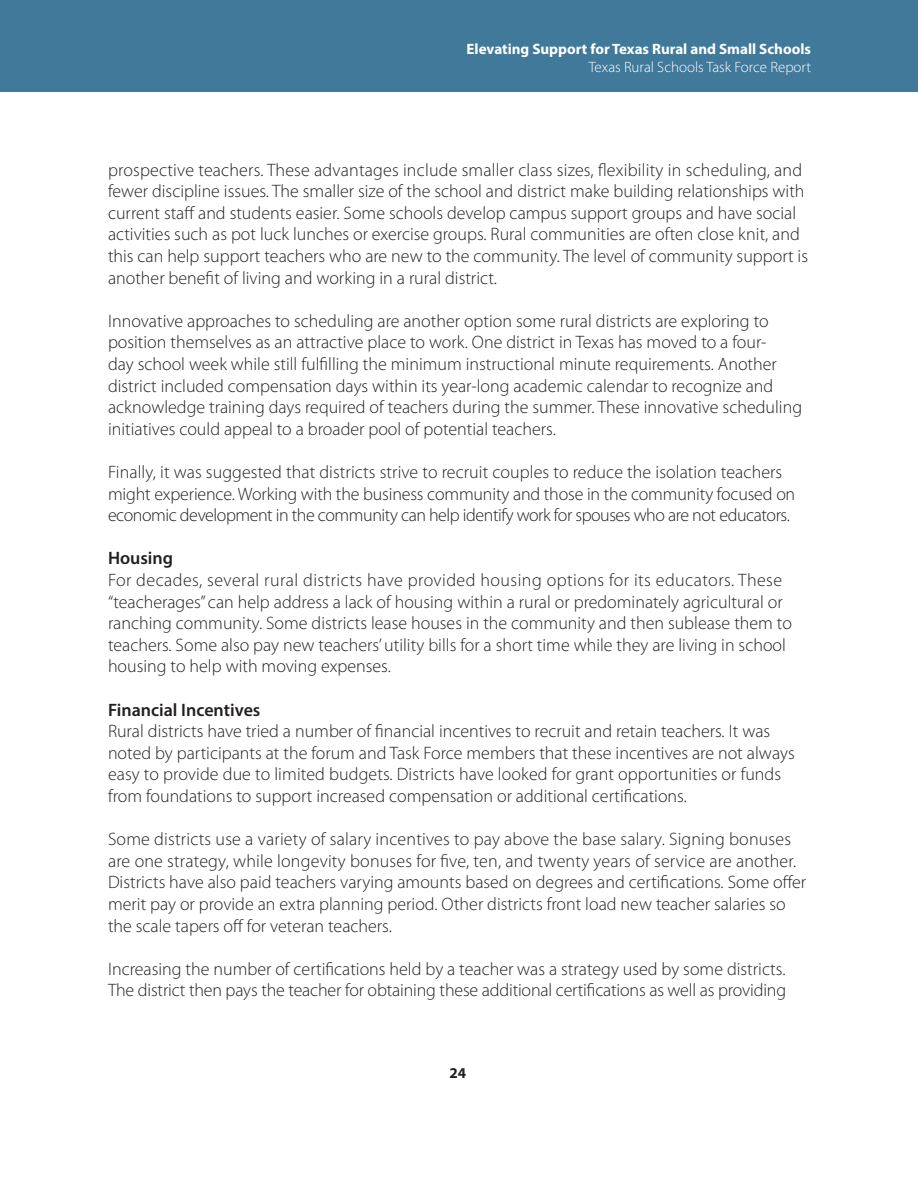
<style>
.page{position:relative;width:918px;height:1188px;background:#fff}
.page>*{position:absolute;margin:0;border:0;box-sizing:border-box;transform-origin:0 0}
.t1{font:300 18px/21.6px "Myriad Pro";color:#231f20}
.t2{font:600 18px "Myriad Pro";color:#231f20}
.t3{font:700 15px "Myriad Pro";color:#fff}
.t4{font:300 15px "Myriad Pro";color:#fff}
.t5{font:700 15px "Myriad Pro";color:#231f20}
</style>
<div class="page">
<div style="left:0;top:0;width:918px;height:92px;background:#407999"></div>
<p class="t3" style="left:467px;top:39px;width:346px">Elevating Support for Texas Rural and Small Schools</p>
<p class="t4" style="left:589px;top:58px;width:224px">Texas Rural Schools Task Force Report</p>
<p class="t1" style="left:108px;top:159px;width:702px">prospective teachers. These advantages include smaller class sizes, flexibility in scheduling, and fewer discipline issues. The smaller size of the school and district make building relationships with current staff and students easier. Some schools develop campus support groups and have social activities such as pot luck lunches or exercise groups. Rural communities are often close knit, and this can help support teachers who are new to the community. The level of community support is another benefit of living and working in a rural district.</p>
<p class="t1" style="left:108px;top:310px;width:696px">Innovative approaches to scheduling are another option some rural districts are exploring to position themselves as an attractive place to work. One district in Texas has moved to a four-<br>day school week while still fulfilling the minimum instructional minute requirements. Another district included compensation days within its year-long academic calendar to recognize and acknowledge training days required of teachers during the summer. These innovative scheduling initiatives could appeal to a broader pool of potential teachers.</p>
<p class="t1" style="left:108px;top:461px;width:689px">Finally, it was suggested that districts strive to recruit couples to reduce the isolation teachers might experience. Working with the business community and those in the community focused on economic development in the community can help identify work for spouses who are not educators.</p>
<p class="t2" style="left:108px;top:547px;width:67px">Housing</p>
<p class="t1" style="left:108px;top:569px;width:685px">For decades, several rural districts have provided housing options for its educators. These “teacherages” can help address a lack of housing within a rural or predominately agricultural or ranching community. Some districts lease houses in the community and then sublease them to teachers. Some also pay new teachers’ utility bills for a short time while they are living in school housing to help with moving expenses.</p>
<p class="t2" style="left:108px;top:698px;width:154px">Financial Incentives</p>
<p class="t1" style="left:108px;top:720px;width:688px">Rural districts have tried a number of financial incentives to recruit and retain teachers. It was noted by participants at the forum and Task Force members that these incentives are not always easy to provide due to limited budgets. Districts have looked for grant opportunities or funds from foundations to support increased compensation or additional certifications.</p>
<p class="t1" style="left:108px;top:828px;width:700px">Some districts use a variety of salary incentives to pay above the base salary. Signing bonuses are one strategy, while longevity bonuses for five, ten, and twenty years of service are another.<br>Districts have also paid teachers varying amounts based on degrees and certifications. Some offer merit pay or provide an extra planning period. Other districts front load new teacher salaries so the scale tapers off for veteran teachers.</p>
<p class="t1" style="left:108px;top:958px;width:680px">Increasing the number of certifications held by a teacher was a strategy used by some districts.<br>The district then pays the teacher for obtaining these additional certifications as well as providing</p>
<p class="t5" style="left:450px;top:1063px;width:18px">24</p>
</div>
